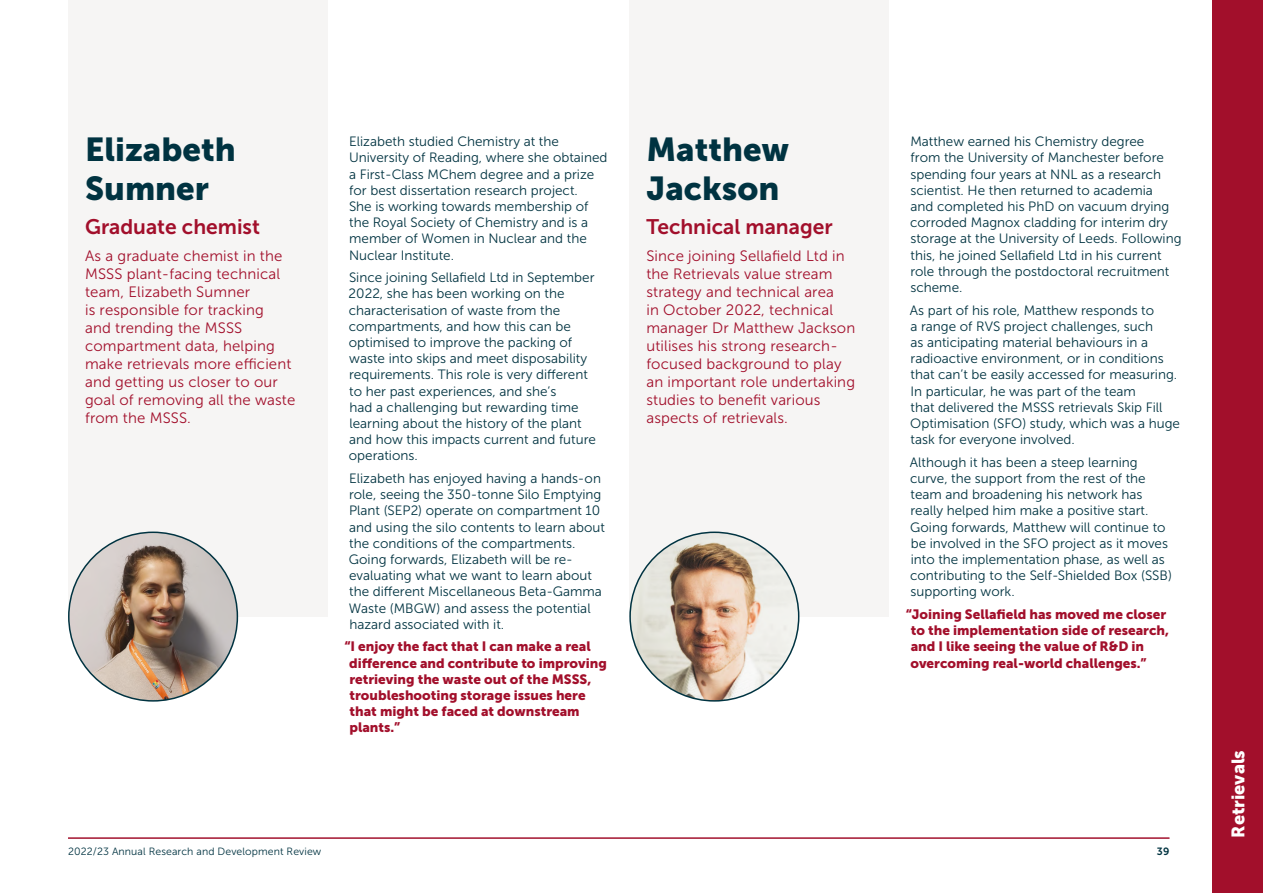
<style>
.page{position:relative;width:1263px;height:893px;background:#fff}
.page>*{position:absolute;margin:0;border:0;box-sizing:border-box;transform-origin:0 0}
.t1{font:33px/39.6px "Museo Sans 900";color:#003341}
.t2{font:21px "Museo Sans 700";color:#a20f2b}
.t3{font:18px "Museo Sans 900";color:#fff}
.t4{font:15px/18px "Museo Sans 300";letter-spacing:.01em;color:#a20f2b}
.t5{font:13.5px/16.2px "Museo Sans 300";color:#003341}
.t6{font:13.5px/16.2px "Museo Sans 900";color:#a20f2b}
.t7{font:10.5px "Museo Sans 300";letter-spacing:.01em;color:#003341}
.t8{font:10.5px "Museo Sans 700";color:#003341}
</style>
<div class="page">
<div style="left:1212px;top:0;width:51px;height:893px;background:#a20f2b"></div>
<hr style="left:68px;top:838px;width:1101px;height:1px;background:#a20f2b">
<div style="left:629px;top:0;width:260px;height:617px;background:#f6f5f4"></div>
<div style="left:68px;top:0;width:259px;height:617px;background:#f6f5f4"></div>
<img style="left:69px;top:532px;width:168px;height:169px;border-radius:84px">
<img style="left:630px;top:532px;width:169px;height:169px;border-radius:84px">
<h1 class="t1" style="left:85px;top:129px;width:152px">Elizabeth<br>Sumner</h1>
<h2 class="t2" style="left:85px;top:215px;width:176px">Graduate chemist</h2>
<p class="t4" style="left:85px;top:247px;width:212px">As a graduate chemist in the<br>MSSS plant-facing technical team, Elizabeth Sumner<br>is responsible for tracking<br>and trending the MSSS compartment data, helping make retrievals more efficient and getting us closer to our goal of removing all the waste from the MSSS.</p>
<p class="t5" style="left:349px;top:134px;width:260px">Elizabeth studied Chemistry at the University of Reading, where she obtained a First-Class MChem degree and a prize for best dissertation research project.<br>She is working towards membership of the Royal Society of Chemistry and is a member of Women in Nuclear and the Nuclear Institute.</p>
<p class="t5" style="left:349px;top:270px;width:249px">Since joining Sellafield Ltd in September 2022, she has been working on the characterisation of waste from the compartments, and how this can be optimised to improve the packing of waste into skips and meet disposability requirements. This role is very different to her past experiences, and she’s<br>had a challenging but rewarding time learning about the history of the plant and how this impacts current and future operations.</p>
<p class="t5" style="left:349px;top:470px;width:258px">Elizabeth has enjoyed having a hands-on role, seeing the 350-tonne Silo Emptying Plant (SEP2) operate on compartment 10 and using the silo contents to learn about the conditions of the compartments.<br>Going forwards, Elizabeth will be re&shy;evaluating what we want to learn about the different Miscellaneous Beta-Gamma Waste (MBGW) and assess the potential hazard associated with it.</p>
<p class="t6" style="left:349px;top:638px;width:259px;text-indent:-5px">“I enjoy the fact that I can make a real difference and contribute to improving retrieving the waste out of the MSSS, troubleshooting storage issues here that might be faced at downstream plants.”</p>
<h1 class="t1" style="left:646px;top:129px;width:144px">Matthew<br>Jackson</h1>
<h2 class="t2" style="left:646px;top:215px;width:188px">Technical manager</h2>
<p class="t4" style="left:646px;top:247px;width:210px">Since joining Sellafield Ltd in the Retrievals value stream strategy and technical area<br>in October 2022, technical manager Dr Matthew Jackson utilises his strong research&shy;focused background to play an important role undertaking studies to benefit various aspects of retrievals.</p>
<p class="t5" style="left:910px;top:134px;width:273px">Matthew earned his Chemistry degree<br>from the University of Manchester before spending four years at NNL as a research scientist. He then returned to academia<br>and completed his PhD on vacuum drying corroded Magnox cladding for interim dry storage at the University of Leeds. Following this, he joined Sellafield Ltd in his current role through the postdoctoral recruitment scheme.</p>
<p class="t5" style="left:910px;top:302px;width:272px">As part of his role, Matthew responds to<br>a range of RVS project challenges, such<br>as anticipating material behaviours in a radioactive environment, or in conditions that can’t be easily accessed for measuring.<br>In particular, he was part of the team<br>that delivered the MSSS retrievals Skip Fill Optimisation (SFO) study, which was a huge task for everyone involved.</p>
<p class="t5" style="left:910px;top:454px;width:263px">Although it has been a steep learning curve, the support from the rest of the team and broadening his network has really helped him make a positive start.<br>Going forwards, Matthew will continue to be involved in the SFO project as it moves into the implementation phase, as well as contributing to the Self-Shielded Box (SSB) supporting work.</p>
<p class="t6" style="left:910px;top:606px;width:260px;text-indent:-5px">“Joining Sellafield has moved me closer to the implementation side of research, and I like seeing the value of R&amp;D in overcoming real-world challenges.”</p>
<p class="t7" style="left:68px;top:846px;width:255px">2022/23 Annual Research and Development Review</p>
<p class="t8" style="left:1157px;top:846px;width:14px">39</p>
<h3 class="t3" style="left:1228px;top:838px;width:89px;rotate:-90deg">Retrievals</h3>
</div>
